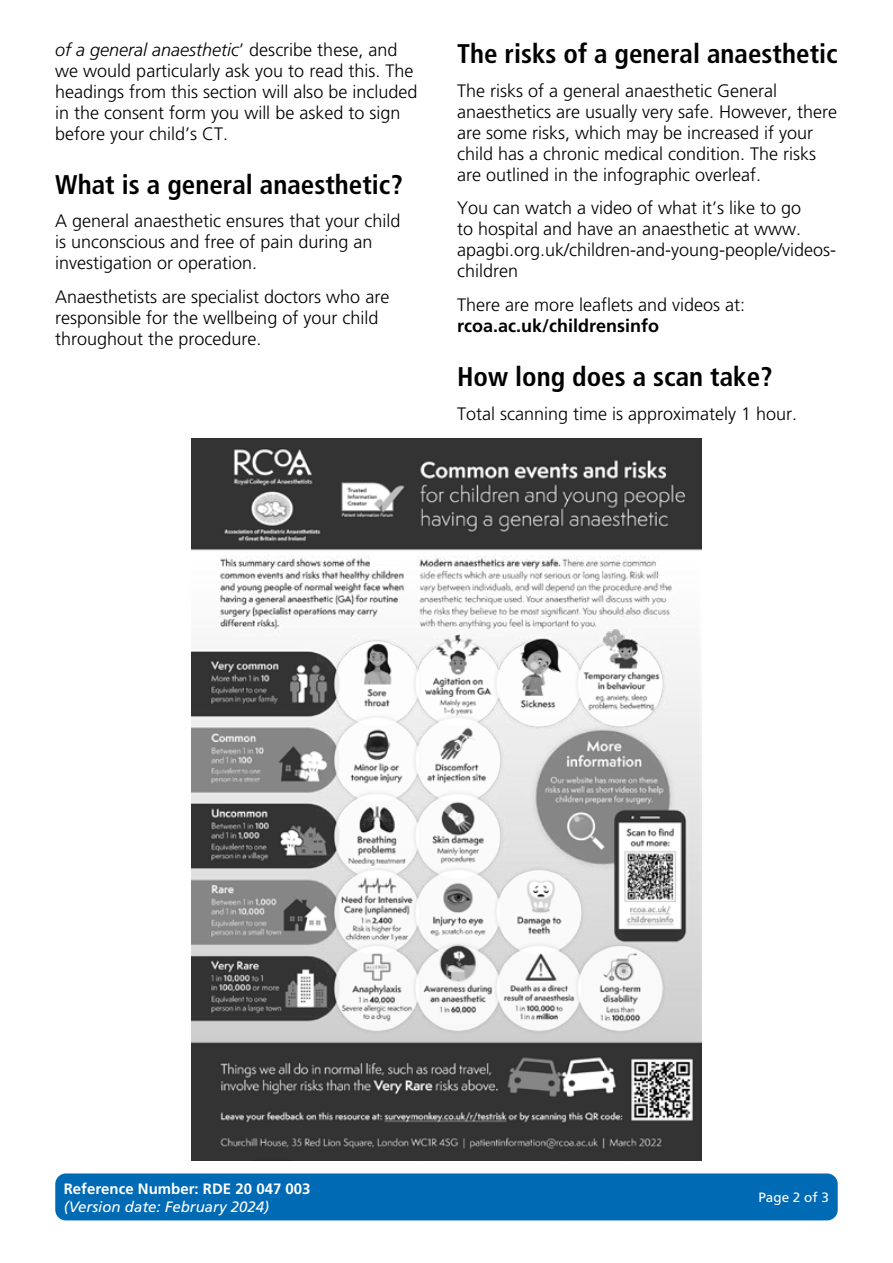
<style>
.page{position:relative;width:893px;height:1263px;background:#fff}
.page>*{position:absolute;margin:0;border:0;box-sizing:border-box;transform-origin:0 0}
.t1{font:700 condensed 27px "Frutiger 67";color:#000}
.t2{font:300 18px/21px "Frutiger 45";color:#000}
.t3{font:italic 300 18px "Frutiger 46";color:#000}
.t4{font:700 18px "Frutiger 65";color:#000}
.t5{font:700 15px "Frutiger 65";color:#fff}
.t6{font:italic 15px "Frutiger 56";color:#fff}
.t7{font:13.5px "Frutiger 55 Roman";color:#fff}
.s1{font-family:"Frutiger 45";font-style:normal}
</style>
<div class="page">
<div style="left:55px;top:1173px;width:783px;height:47px;background:#006ab4;border-radius:11px"></div>
<img style="left:191px;top:439px;width:511px;height:722px">
<p class="t3" style="left:55px;top:40px;width:344px">of a general anaesthetic<span class="s1">’ describe these, and</span></p>
<p class="t2" style="left:55px;top:60px;width:364px">we would particularly ask you to read this. The headings from this section will also be included in the consent form you will be asked to sign before your child’s CT.</p>
<h1 class="t1" style="left:55px;top:168px;width:349px">What is a general anaesthetic?</h1>
<p class="t2" style="left:55px;top:211px;width:347px">A general anaesthetic ensures that your child is unconscious and free of pain during an investigation or operation.</p>
<p class="t2" style="left:55px;top:286px;width:336px">Anaesthetists are specialist doctors who are responsible for the wellbeing of your child throughout the procedure.</p>
<h1 class="t1" style="left:457px;top:37px;width:382px">The risks of a general anaesthetic</h1>
<p class="t2" style="left:457px;top:80px;width:381px">The risks of a general anaesthetic General anaesthetics are usually very safe. However, there are some risks, which may be increased if your child has a chronic medical condition. The risks are outlined in the infographic overleaf.</p>
<p class="t2" style="left:457px;top:198px;width:381px">You can watch a video of what it’s like to go<br>to hospital and have an anaesthetic at www. apagbi.org.uk/children-and-young-people/videos&shy;children</p>
<p class="t2" style="left:457px;top:294px;width:290px">There are more leaflets and videos at:</p>
<p class="t4" style="left:457px;top:315px;width:204px">rcoa.ac.uk/childrensinfo</p>
<h1 class="t1" style="left:457px;top:360px;width:317px">How long does a scan take?</h1>
<p class="t2" style="left:457px;top:403px;width:342px">Total scanning time is approximately 1 hour.</p>
<p class="t5" style="left:64px;top:1179px;width:248px">Reference Number: RDE 20 047 003</p>
<p class="t6" style="left:64px;top:1197px;width:207px">(Version date: February 2024)</p>
<p class="t7" style="left:758px;top:1189px;width:72px">Page 2 of 3</p>
</div>
